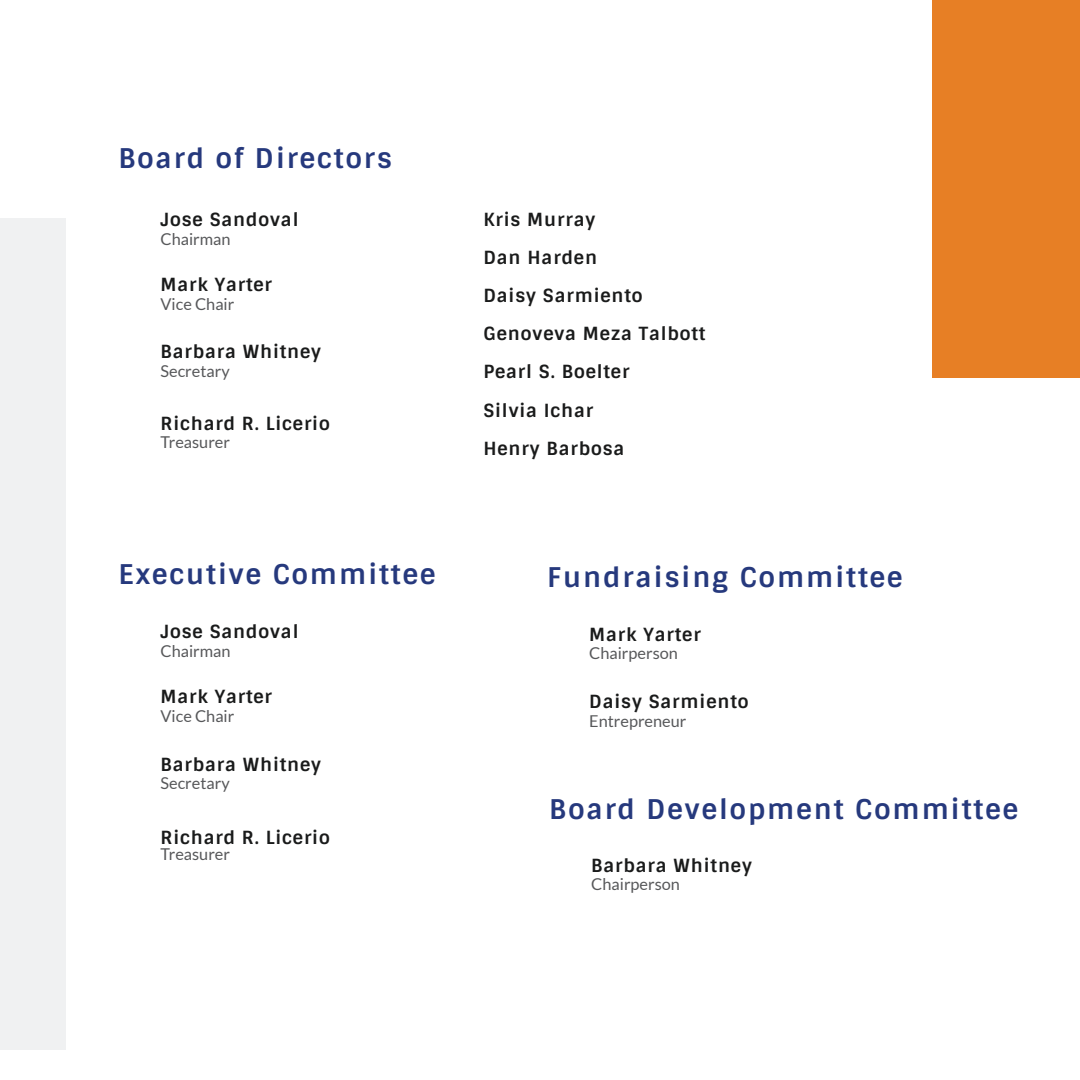
<style>
.page{position:relative;width:1080px;height:1080px;background:#fff}
.page>*{position:absolute;margin:0;border:0;box-sizing:border-box;transform-origin:0 0}
.Title_Page{font:700 27.25px "Sintony";letter-spacing:.075em;color:#26397d}
.Text__bold-content{font:700 18.25px "Sintony";letter-spacing:.05em;color:#1a1b1b}
.Text__content{font:16.25px "Lato";color:#57585a}
</style>
<div class="page">
<div style="left:0;top:218px;width:65px;height:832px;background:#f0f1f2"></div>
<div style="left:932px;top:0;width:148px;height:378px;background:#e77f25"></div>
<p class="Title_Page" style="left:118px;top:141px;width:275px">Board of Directors</p>
<p class="Text__bold-content" style="left:160px;top:208px;width:140px">Jose Sandoval</p>
<p class="Text__content" style="left:160px;top:230px;width:72px">Chairman</p>
<p class="Text__bold-content" style="left:160px;top:273px;width:113px">Mark Yarter</p>
<p class="Text__content" style="left:160px;top:295px;width:75px">Vice Chair</p>
<p class="Text__bold-content" style="left:160px;top:340px;width:162px">Barbara Whitney</p>
<p class="Text__content" style="left:160px;top:362px;width:71px">Secretary</p>
<p class="Text__bold-content" style="left:160px;top:412px;width:171px">Richard R. Licerio</p>
<p class="Text__content" style="left:160px;top:433px;width:71px">Treasurer</p>
<p class="Title_Page" style="left:118px;top:557px;width:319px">Executive Committee</p>
<p class="Text__bold-content" style="left:160px;top:620px;width:140px">Jose Sandoval</p>
<p class="Text__content" style="left:160px;top:642px;width:72px">Chairman</p>
<p class="Text__bold-content" style="left:160px;top:685px;width:113px">Mark Yarter</p>
<p class="Text__content" style="left:160px;top:707px;width:75px">Vice Chair</p>
<p class="Text__bold-content" style="left:160px;top:753px;width:162px">Barbara Whitney</p>
<p class="Text__content" style="left:160px;top:774px;width:71px">Secretary</p>
<p class="Text__bold-content" style="left:160px;top:826px;width:171px">Richard R. Licerio</p>
<p class="Text__content" style="left:160px;top:845px;width:71px">Treasurer</p>
<p class="Text__bold-content" style="left:483px;top:208px;width:113px">Kris Murray</p>
<p class="Text__bold-content" style="left:483px;top:246px;width:115px">Dan Harden</p>
<p class="Text__bold-content" style="left:483px;top:284px;width:161px">Daisy Sarmiento</p>
<p class="Text__bold-content" style="left:483px;top:322px;width:224px">Genoveva Meza Talbott</p>
<p class="Text__bold-content" style="left:483px;top:360px;width:148px">Pearl S. Boelter</p>
<p class="Text__bold-content" style="left:483px;top:398px;width:111px">Silvia Ichar</p>
<p class="Text__bold-content" style="left:483px;top:436px;width:143px">Henry Barbosa</p>
<p class="Title_Page" style="left:547px;top:559px;width:357px">Fundraising Committee</p>
<p class="Text__bold-content" style="left:589px;top:622px;width:113px">Mark Yarter</p>
<p class="Text__content" style="left:589px;top:645px;width:90px">Chairperson</p>
<p class="Text__bold-content" style="left:589px;top:690px;width:161px">Daisy Sarmiento</p>
<p class="Text__content" style="left:589px;top:712px;width:99px">Entrepreneur</p>
<p class="Title_Page" style="left:549px;top:792px;width:470px">Board Development Committee</p>
<p class="Text__bold-content" style="left:591px;top:854px;width:162px">Barbara Whitney</p>
<p class="Text__content" style="left:591px;top:875px;width:90px">Chairperson</p>
</div>
